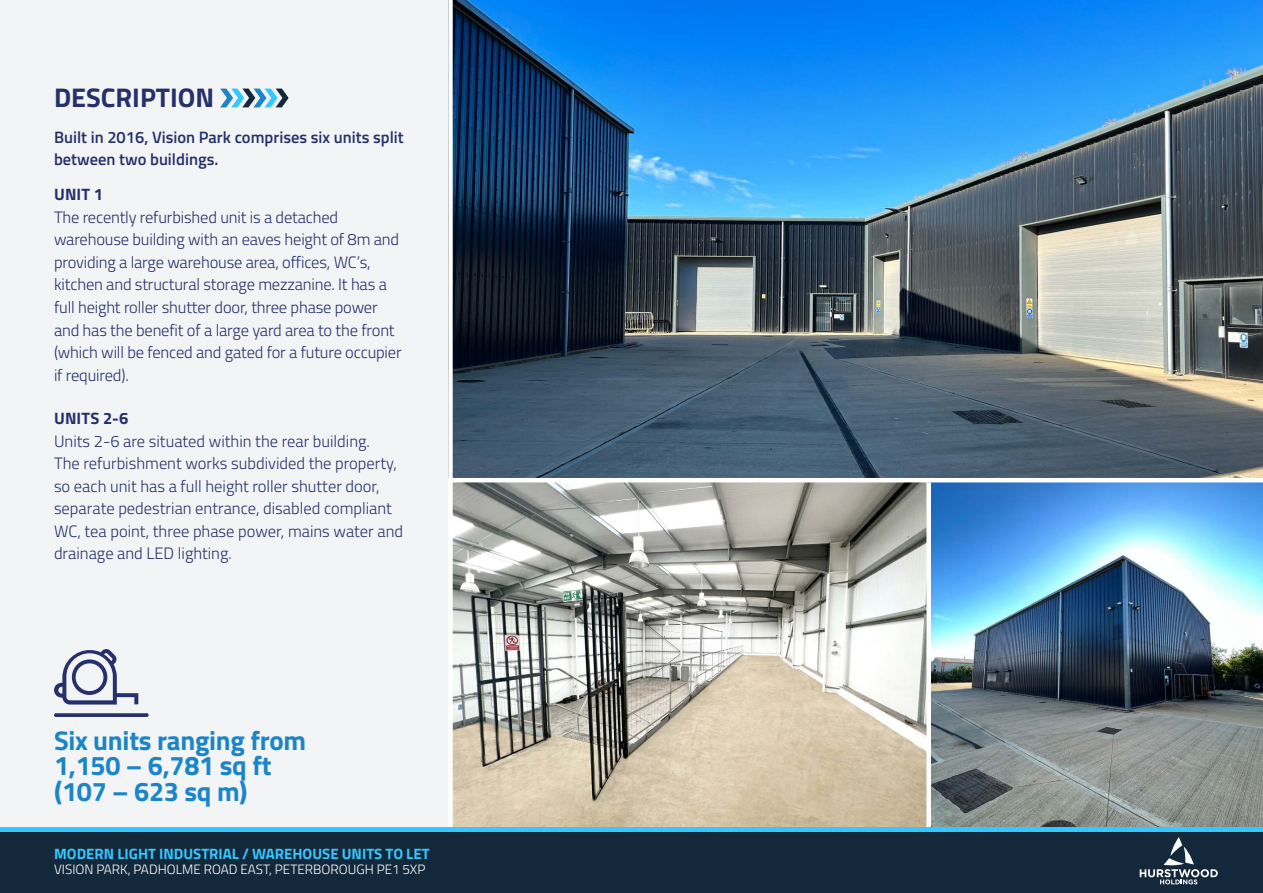
<style>
.page{position:relative;width:1263px;height:893px;background:#f3f4f5}
.page>*{position:absolute;margin:0;border:0;box-sizing:border-box;transform-origin:0 0}
.t1{font:700 27px/25.5px "Titillium";letter-spacing:-.01em;color:#1c85c8}
.t2{font:700 27px "Titillium";color:#26316b}
.t3{font:300 16.5px/22.5px "Titillium";letter-spacing:-.01em;color:#26316b}
.t4{font:600 16.5px/22.5px "Titillium";color:#26316b}
.t5{font:700 16.5px "Titillium";letter-spacing:.01em;color:#26316b}
.t6{font:700 15px "Titillium";color:#33c8ff}
.t7{font:300 13.5px "Titillium";color:#fff}
</style>
<div class="page">
<img style="left:453px;top:0;width:810px;height:478px">
<img style="left:453px;top:482px;width:473px;height:345px">
<img style="left:931px;top:482px;width:332px;height:345px">
<hr style="left:450px;top:478px;width:813px;height:4px;background:#fff">
<div style="left:448px;top:0;width:5px;height:830px;background:#fff"></div>
<div style="left:926px;top:482px;width:5px;height:345px;background:#fff"></div>
<svg style="left:220px;top:89px;width:69px;height:18px"></svg>
<svg style="left:54px;top:713px;width:95px;height:4px"></svg>
<svg style="left:54px;top:649px;width:84px;height:55px"></svg>
<div style="left:0;top:832px;width:1263px;height:61px;background:#14283c"></div>
<div style="left:0;top:827px;width:1263px;height:5px;background:#33c8ff"></div>
<svg style="left:1140px;top:837px;width:78px;height:47px"></svg>
<h1 class="t2" style="left:54px;top:77px;width:162px">DESCRIPTION</h1>
<p class="t4" style="left:54px;top:125px;width:351px">Built in 2016, Vision Park comprises six units split between two buildings.</p>
<p class="t5" style="left:54px;top:182px;width:51px">UNIT 1</p>
<p class="t3" style="left:54px;top:205px;width:349px">The recently refurbished unit is a detached warehouse building with an eaves height of 8m and providing a large warehouse area, offices, WC’s, kitchen and structural storage mezzanine. It has a full height roller shutter door, three phase power and has the benefit of a large yard area to the front (which will be fenced and gated for a future occupier if required).</p>
<p class="t5" style="left:54px;top:406px;width:76px">UNITS 2-6</p>
<p class="t3" style="left:54px;top:429px;width:351px">Units 2-6 are situated within the rear building.<br>The refurbishment works subdivided the property, so each unit has a full height roller shutter door, separate pedestrian entrance, disabled compliant WC, tea point, three phase power, mains water and drainage and LED lighting.</p>
<h1 class="t1" style="left:54px;top:726px;width:254px">Six units ranging from<br>1,150 – 6,781 sq ft (107 – 623 sq m)</h1>
<p class="t6" style="left:54px;top:842px;width:377px">MODERN LIGHT INDUSTRIAL / WAREHOUSE UNITS TO LET</p>
<p class="t7" style="left:54px;top:859px;width:373px">VISION PARK, PADHOLME ROAD EAST, PETERBOROUGH PE1 5XP</p>
</div>
